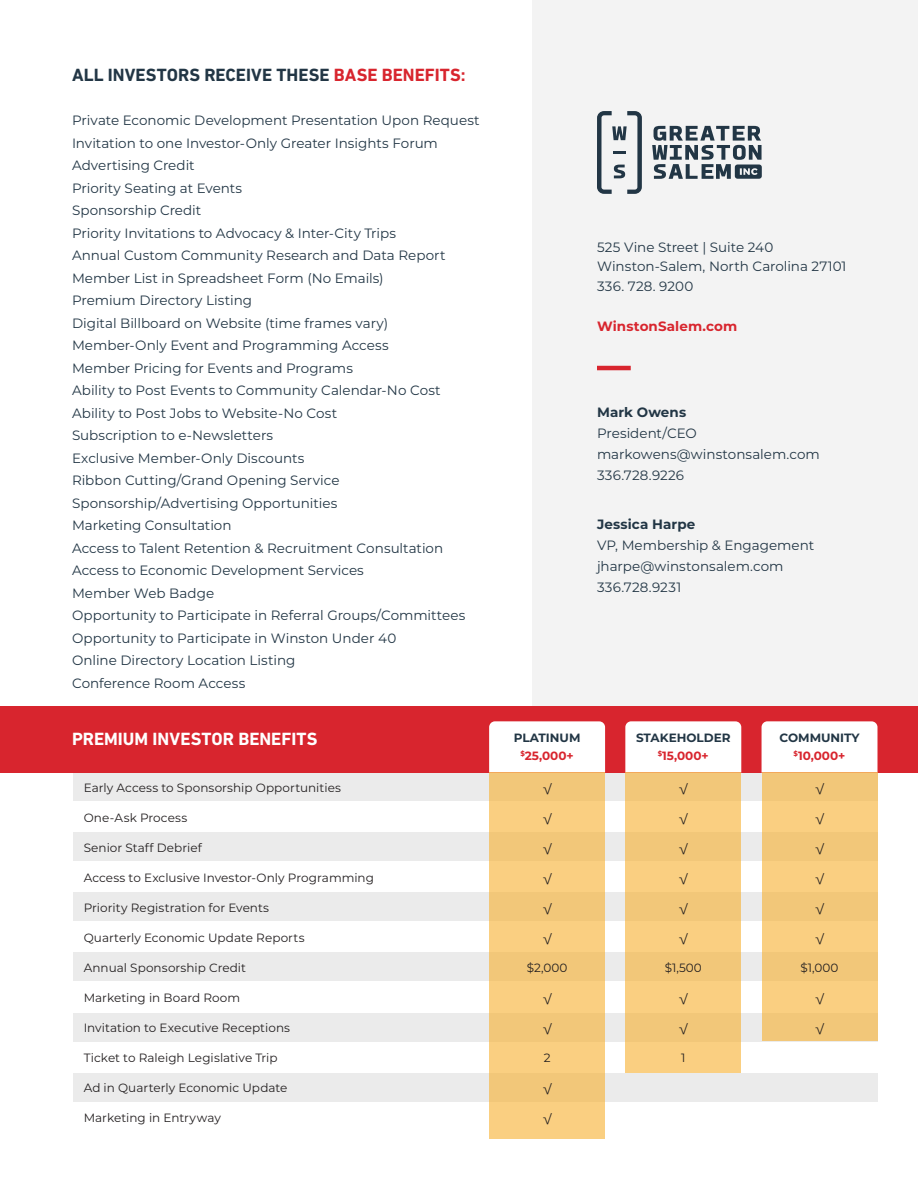
<style>
.page{position:relative;width:918px;height:1187px;background:#fff}
.page>*{position:absolute;margin:0;border:0;box-sizing:border-box;transform-origin:0 0}
.t1{font:700 18px "DIN Next LT Pro";color:#223645}
.t2{font:700 18px "DIN Next LT Pro";color:#fff}
.t3{font:13.5px/19.5px "Montserrat";color:#223645}
.t4{font:700 13.5px "Montserrat";letter-spacing:.01em;color:#223645}
.t5{font:700 13.5px "Montserrat";letter-spacing:.005em;color:#d8252e}
.t6{font:13.5px "Montserrat";letter-spacing:.02em;color:#223645}
.t7{font:12px "Montserrat";letter-spacing:.005em;color:#231f20}
.t8{font:700 12px "Montserrat";color:#223645}
.t9{font:700 12px "Montserrat";color:#d8252e}
.s1{color:#d8252e}
</style>
<div class="page">
<div style="left:73px;top:832px;width:805px;height:29px;background:#ebebeb"></div>
<div style="left:73px;top:892px;width:805px;height:29px;background:#ebebeb"></div>
<div style="left:73px;top:952px;width:805px;height:29px;background:#ebebeb"></div>
<div style="left:73px;top:1012px;width:805px;height:29px;background:#ebebeb"></div>
<div style="left:73px;top:1072px;width:805px;height:29px;background:#ebebeb"></div>
<div style="left:73px;top:772px;width:805px;height:29px;background:#ebebeb"></div>
<div style="left:0;top:705px;width:918px;height:67px;background:#d8252e"></div>
<div style="left:532px;top:0;width:386px;height:705px;background:#f3f3f3"></div>
<svg style="left:597px;top:111px;width:45px;height:83px"></svg>
<svg style="left:652px;top:126px;width:110px;height:53px"></svg>
<hr style="left:597px;top:366px;width:34px;height:4px;background:#d8252e">
<div style="left:489px;top:721px;width:116px;height:51px;background:#fff"></div>
<div style="left:625px;top:721px;width:116px;height:51px;background:#fff"></div>
<div style="left:762px;top:721px;width:115px;height:51px;background:#fff"></div>
<div style="left:489px;top:772px;width:116px;height:366px;background:#facf81"></div>
<div style="left:625px;top:772px;width:116px;height:300px;background:#facf81"></div>
<div style="left:762px;top:772px;width:116px;height:269px;background:#f2c779"></div>
<p class="t1" style="left:72px;top:64px;width:395px">ALL INVESTORS RECEIVE THESE <span class="s1">BASE BENEFITS:</span></p>
<p class="t3" style="left:72px;top:110px;width:409px">Private Economic Development Presentation Upon Request</p>
<p class="t3" style="left:72px;top:133px;width:367px">Invitation to one Investor-Only Greater Insights Forum</p>
<p class="t3" style="left:72px;top:155px;width:124px">Advertising Credit</p>
<p class="t3" style="left:72px;top:178px;width:172px">Priority Seating at Events</p>
<p class="t3" style="left:72px;top:200px;width:131px">Sponsorship Credit</p>
<p class="t3" style="left:72px;top:223px;width:326px">Priority Invitations to Advocacy &amp; Inter-City Trips</p>
<p class="t3" style="left:72px;top:245px;width:375px">Annual Custom Community Research and Data Report</p>
<p class="t3" style="left:72px;top:268px;width:313px">Member List in Spreadsheet Form (No Emails)</p>
<p class="t3" style="left:72px;top:290px;width:182px">Premium Directory Listing</p>
<p class="t3" style="left:72px;top:313px;width:318px">Digital Billboard on Website (time frames vary)</p>
<p class="t3" style="left:72px;top:335px;width:318px">Member-Only Event and Programming Access</p>
<p class="t3" style="left:72px;top:358px;width:283px">Member Pricing for Events and Programs</p>
<p class="t3" style="left:72px;top:380px;width:370px">Ability to Post Events to Community Calendar-No Cost</p>
<p class="t3" style="left:72px;top:403px;width:267px">Ability to Post Jobs to Website-No Cost</p>
<p class="t3" style="left:72px;top:425px;width:203px">Subscription to e-Newsletters</p>
<p class="t3" style="left:72px;top:448px;width:234px">Exclusive Member-Only Discounts</p>
<p class="t3" style="left:72px;top:470px;width:269px">Ribbon Cutting/Grand Opening Service</p>
<p class="t3" style="left:72px;top:493px;width:267px">Sponsorship/Advertising Opportunities</p>
<p class="t3" style="left:72px;top:515px;width:161px">Marketing Consultation</p>
<p class="t3" style="left:72px;top:538px;width:373px">Access to Talent Retention &amp; Recruitment Consultation</p>
<p class="t3" style="left:72px;top:560px;width:293px">Access to Economic Development Services</p>
<p class="t3" style="left:72px;top:583px;width:144px">Member Web Badge</p>
<p class="t3" style="left:72px;top:605px;width:395px">Opportunity to Participate in Referral Groups/Committees</p>
<p class="t3" style="left:72px;top:628px;width:326px">Opportunity to Participate in Winston Under 40</p>
<p class="t3" style="left:72px;top:650px;width:225px">Online Directory Location Listing</p>
<p class="t3" style="left:72px;top:673px;width:175px">Conference Room Access</p>
<p class="t2" style="left:72px;top:728px;width:247px">PREMIUM INVESTOR BENEFITS</p>
<p class="t7" style="left:84px;top:779px;width:259px">Early Access to Sponsorship Opportunities</p>
<p class="t7" style="left:84px;top:809px;width:105px">One-Ask Process</p>
<p class="t7" style="left:84px;top:839px;width:120px">Senior Staff Debrief</p>
<p class="t7" style="left:84px;top:869px;width:292px">Access to Exclusive Investor-Only Programming</p>
<p class="t7" style="left:84px;top:899px;width:187px">Priority Registration for Events</p>
<p class="t7" style="left:84px;top:929px;width:222px">Quarterly Economic Update Reports</p>
<p class="t7" style="left:84px;top:959px;width:164px">Annual Sponsorship Credit</p>
<p class="t7" style="left:84px;top:989px;width:158px">Marketing in Board Room</p>
<p class="t7" style="left:84px;top:1019px;width:208px">Invitation to Executive Receptions</p>
<p class="t7" style="left:84px;top:1049px;width:195px">Ticket to Raleigh Legislative Trip</p>
<p class="t7" style="left:84px;top:1079px;width:205px">Ad in Quarterly Economic Update</p>
<p class="t7" style="left:84px;top:1109px;width:139px">Marketing in Entryway</p>
<p class="t3" style="left:597px;top:237px;width:251px">525 Vine Street | Suite 240<br>Winston-Salem, North Carolina 27101<br>336. 728. 9200</p>
<p class="t5" style="left:597px;top:316px;width:142px">WinstonSalem.com</p>
<p class="t4" style="left:597px;top:403px;width:91px">Mark Owens</p>
<p class="t3" style="left:597px;top:423px;width:101px">President/CEO</p>
<p class="t3" style="left:597px;top:444px;width:224px">markowens@winstonsalem.com</p>
<p class="t3" style="left:597px;top:465px;width:89px">336.728.9226</p>
<p class="t4" style="left:597px;top:514px;width:100px">Jessica Harpe</p>
<p class="t3" style="left:597px;top:535px;width:219px">VP, Membership &amp; Engagement</p>
<p class="t3" style="left:597px;top:556px;width:188px">jharpe@winstonsalem.com</p>
<p class="t6" style="left:597px;top:578px;width:86px">336.728.9231</p>
<p class="t8" style="left:514px;top:729px;width:68px">PLATINUM</p>
<p class="t9" style="left:520px;top:746px;width:55px"><sup>$</sup>25,000+</p>
<p class="t7" style="left:542px;top:779px;width:11px">√</p>
<p class="t7" style="left:542px;top:809px;width:11px">√</p>
<p class="t7" style="left:542px;top:839px;width:11px">√</p>
<p class="t7" style="left:542px;top:869px;width:11px">√</p>
<p class="t7" style="left:542px;top:899px;width:11px">√</p>
<p class="t7" style="left:542px;top:929px;width:11px">√</p>
<p class="t7" style="left:527px;top:959px;width:42px">$2,000</p>
<p class="t7" style="left:542px;top:989px;width:11px">√</p>
<p class="t7" style="left:542px;top:1019px;width:11px">√</p>
<p class="t7" style="left:544px;top:1049px;width:8px">2</p>
<p class="t7" style="left:542px;top:1079px;width:11px">√</p>
<p class="t7" style="left:542px;top:1109px;width:11px">√</p>
<p class="t8" style="left:636px;top:729px;width:96px">STAKEHOLDER</p>
<p class="t9" style="left:658px;top:746px;width:52px"><sup>$</sup>15,000+</p>
<p class="t7" style="left:679px;top:779px;width:11px">√</p>
<p class="t7" style="left:679px;top:809px;width:11px">√</p>
<p class="t7" style="left:679px;top:839px;width:11px">√</p>
<p class="t7" style="left:679px;top:869px;width:11px">√</p>
<p class="t7" style="left:679px;top:899px;width:11px">√</p>
<p class="t7" style="left:679px;top:929px;width:11px">√</p>
<p class="t7" style="left:665px;top:959px;width:38px">$1,500</p>
<p class="t7" style="left:679px;top:989px;width:11px">√</p>
<p class="t7" style="left:679px;top:1019px;width:11px">√</p>
<p class="t7" style="left:681px;top:1049px;width:6px">1</p>
<p class="t8" style="left:779px;top:729px;width:82px">COMMUNITY</p>
<p class="t9" style="left:794px;top:746px;width:53px"><sup>$</sup>10,000+</p>
<p class="t7" style="left:815px;top:779px;width:11px">√</p>
<p class="t7" style="left:815px;top:809px;width:11px">√</p>
<p class="t7" style="left:815px;top:839px;width:11px">√</p>
<p class="t7" style="left:815px;top:869px;width:11px">√</p>
<p class="t7" style="left:815px;top:899px;width:11px">√</p>
<p class="t7" style="left:815px;top:929px;width:11px">√</p>
<p class="t7" style="left:801px;top:959px;width:39px">$1,000</p>
<p class="t7" style="left:815px;top:989px;width:11px">√</p>
<p class="t7" style="left:815px;top:1019px;width:11px">√</p>
</div>
